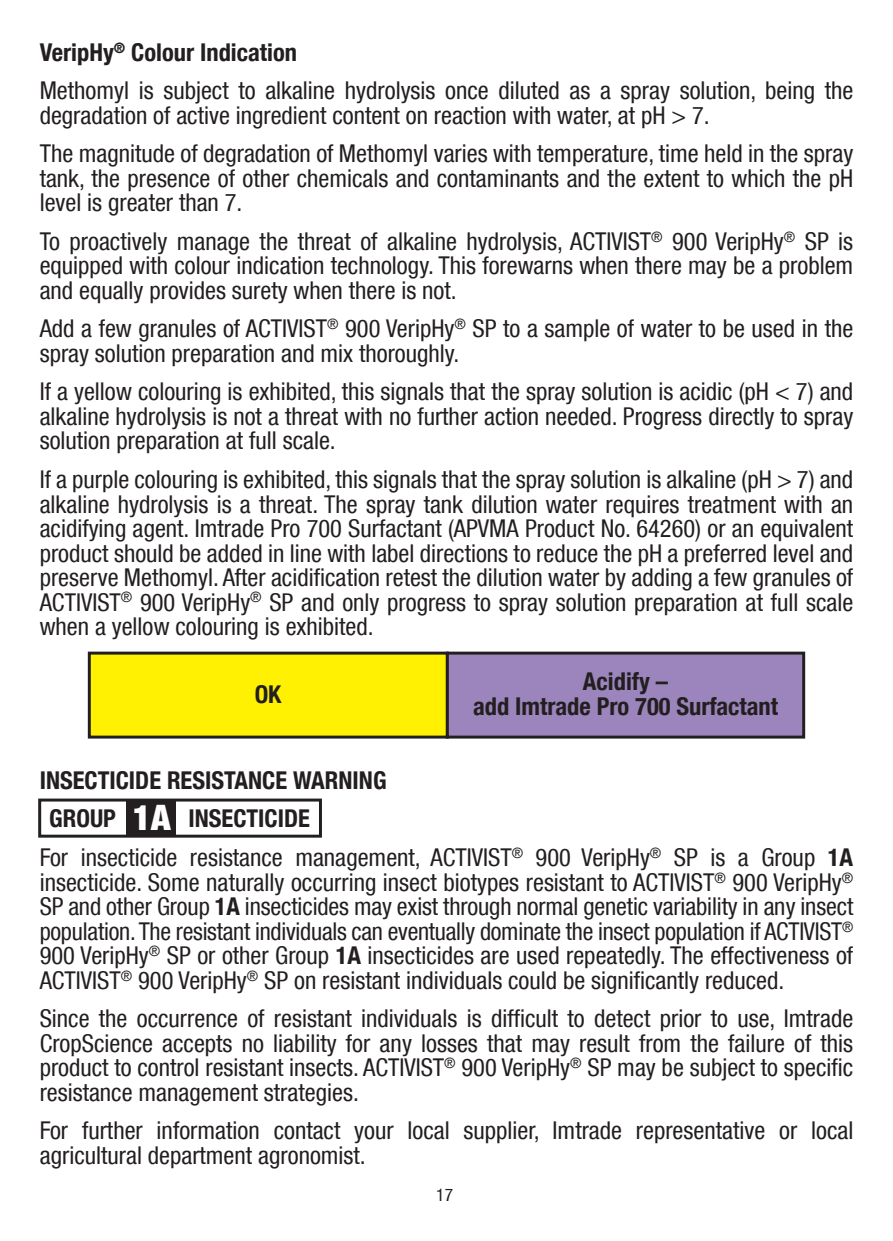
<style>
.page{position:relative;width:893px;height:1241px;background:#fff}
.page>*{position:absolute;margin:0;border:0;box-sizing:border-box;transform-origin:0 0}
.t1{font:condensed 24.5px/24.5px "Helvetica Neue LT Com";color:#231f20}
.t2{font:700 condensed 24.5px/24.5px "Helvetica Neue LT Com";color:#231f20;text-align:center}
.t3{font:condensed 17.5px "Helvetica Neue LT Com";color:#231f20}
.s1{font-weight:700}
.s2{font-weight:900;font-size:35px;color:#fff}
</style>
<div class="page">
<div style="left:38px;top:798px;width:284px;height:39px;border:3px solid #231f20"></div>
<div style="left:126px;top:800px;width:50px;height:36px;background:#231f20"></div>
<div style="left:88px;top:651px;width:361px;height:87px;background:#fff101;border:3px solid #231f20"></div>
<div style="left:446px;top:651px;width:359px;height:87px;background:#9c85bd;border:3px solid #231f20"></div>
<p class="t1" style="left:40px;top:33px;width:815px;line-height:38.5px"><span class="s1">VeripHy</span><sup>®</sup> <span class="s1">Colour Indication<br></span>Methomyl is subject to alkaline hydrolysis once diluted as a spray solution, being the</p>
<p class="t1" style="left:40px;top:95px;width:815px;line-height:38.5px">degradation of active ingredient content on reaction with water, at pH &gt; 7.<br>The magnitude of degradation of Methomyl varies with temperature, time held in the spray</p>
<p class="t1" style="left:40px;top:165px;width:815px">tank, the presence of other chemicals and contaminants and the extent to which the pH level is greater than 7.</p>
<p class="t1" style="left:40px;top:228px;width:815px;text-align:justify">To proactively manage the threat of alkaline hydrolysis, ACTIVIST<sup>®</sup> 900 VeripHy<sup>®</sup> SP is equipped with colour indication technology. This forewarns when there may be a problem and equally provides surety when there is not.</p>
<p class="t1" style="left:40px;top:316px;width:815px">Add a few granules of ACTIVIST<sup>®</sup> 900 VeripHy<sup>®</sup> SP to a sample of water to be used in the spray solution preparation and mix thoroughly.</p>
<p class="t1" style="left:40px;top:379px;width:815px;text-align:justify">If a yellow colouring is exhibited, this signals that the spray solution is acidic (pH &lt; 7) and alkaline hydrolysis is not a threat with no further action needed. Progress directly to spray solution preparation at full scale.</p>
<p class="t1" style="left:40px;top:466px;width:815px;text-align:justify">If a purple colouring is exhibited, this signals that the spray solution is alkaline (pH &gt; 7) and alkaline hydrolysis is a threat. The spray tank dilution water requires treatment with an acidifying agent. Imtrade Pro 700 Surfactant (APVMA Product No. 64260) or an equivalent product should be added in line with label directions to reduce the pH a preferred level and preserve Methomyl. After acidification retest the dilution water by adding a few granules of ACTIVIST<sup>®</sup> 900 VeripHy<sup>®</sup> SP and only progress to spray solution preparation at full scale when a yellow colouring is exhibited.</p>
<p class="t2" style="left:255px;top:681px;width:28px">OK</p>
<p class="t2" style="left:40px;top:768px;width:348px">INSECTICIDE RESISTANCE WARNING</p>
<p class="t2" style="left:49px;top:805px;width:262px">GROUP <span class="s2">1A</span> INSECTICIDE</p>
<p class="t2" style="left:473px;top:669px;width:306px">Acidify –<br>add Imtrade Pro 700 Surfactant</p>
<p class="t1" style="left:40px;top:845px;width:815px;text-align:justify">For insecticide resistance management, ACTIVIST<sup>®</sup> 900 VeripHy<sup>®</sup> SP is a Group <span class="s1">1A </span>insecticide. Some naturally occurring insect biotypes resistant to ACTIVIST<sup>®</sup> 900 VeripHy<sup>® </sup>SP and other Group <span class="s1">1A</span> insecticides may exist through normal genetic variability in any insect population. The resistant individuals can eventually dominate the insect population if ACTIVIST<sup>® </sup>900 VeripHy<sup>®</sup> SP or other Group <span class="s1">1A</span> insecticides are used repeatedly. The effectiveness of ACTIVIST<sup>®</sup> 900 VeripHy<sup>®</sup> SP on resistant individuals could be significantly reduced.</p>
<p class="t1" style="left:40px;top:1005px;width:815px;text-align:justify">Since the occurrence of resistant individuals is difficult to detect prior to use, Imtrade CropScience accepts no liability for any losses that may result from the failure of this product to control resistant insects. ACTIVIST<sup>®</sup> 900 VeripHy<sup>®</sup> SP may be subject to specific resistance management strategies.</p>
<p class="t1" style="left:40px;top:1117px;width:815px">For further information contact your local supplier, Imtrade representative or local agricultural department agronomist.</p>
<p class="t3" style="left:436px;top:1184px;width:18px">17</p>
</div>
